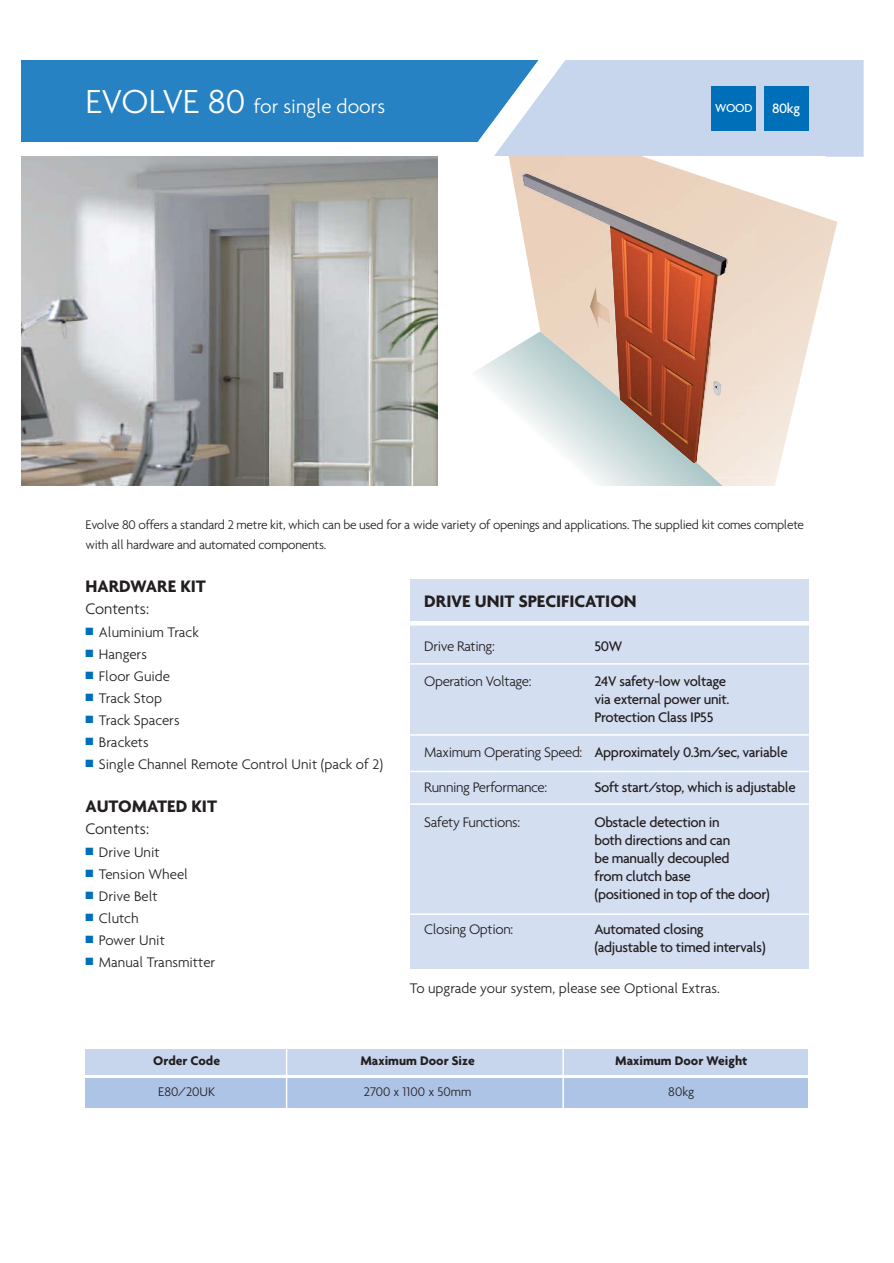
<style>
.page{position:relative;width:894px;height:1263px;background:#fff}
.page>*{position:absolute;margin:0;border:0;box-sizing:border-box;transform-origin:0 0}
.t1{font:300 21px "Agenda";color:#fff}
.t2{font:700 18px "Agenda";color:#231f20}
.t3{font:300 16.5px "Agenda";color:#231f20}
.t4{font:500 15px/18px "Agenda";letter-spacing:-.025em;color:#231f20}
.t5{font:300 15px "Agenda";color:#231f20}
.t6{font:300 15px "Agenda";letter-spacing:-.025em;color:#231f20}
.t7{font:500 14.55px "Agenda";color:#fff}
.t8{font:300 13.5px/19.5px "Agenda";letter-spacing:-.02em;color:#231f20}
.t9{font:700 13.5px "Agenda";color:#231f20}
.t10{font:300 13.5px "Agenda";color:#231f20}
.t11{font:500 12.45px "Agenda";color:#fff}
.s1{font-size:36px}
.s2{color:#006fba}
.s3{font-weight:300}
</style>
<div class="page">
<div style="left:22px;top:47px;width:595px;height:94px;background:#2782c4"></div>
<div style="left:621px;top:60px;width:243px;height:97px;background:#c7d5ed"></div>
<div style="left:711px;top:86px;width:45px;height:45px;background:#006fba"></div>
<div style="left:764px;top:86px;width:44px;height:45px;background:#006fba"></div>
<div style="left:0;top:0;width:893px;height:60px;background:#fff"></div>
<svg style="left:186px;top:60px;width:435px;height:426px"></svg>
<div style="left:456px;top:157px;width:408px;height:328px;background:#fff"></div>
<svg style="left:474px;top:356px;width:26px;height:39px"></svg>
<svg style="left:500px;top:218px;width:337px;height:267px"></svg>
<img style="left:508px;top:157px;width:110px;height:108px">
<img style="left:618px;top:157px;width:69px;height:84px">
<img style="left:687px;top:171px;width:69px;height:94px">
<img style="left:756px;top:194px;width:70px;height:189px">
<img style="left:526px;top:265px;width:92px;height:95px">
<img style="left:710px;top:265px;width:47px;height:212px">
<img style="left:756px;top:383px;width:47px;height:94px">
<img style="left:540px;top:331px;width:184px;height:154px">
<img style="left:590px;top:286px;width:20px;height:44px">
<svg style="left:714px;top:381px;width:7px;height:15px"></svg>
<div style="left:85px;top:1078px;width:723px;height:30px;background:#adc4e6"></div>
<div style="left:85px;top:1048px;width:723px;height:26px;background:#c7d5ed"></div>
<hr style="left:562px;top:1038px;width:2px;height:76px;background:#fff">
<hr style="left:286px;top:1041px;width:1px;height:73px;background:#fff">
<img style="left:22px;top:157px;width:415px;height:328px">
<div style="left:410px;top:579px;width:398px;height:389px;background:#d4def1"></div>
<hr style="left:408px;top:621px;width:402px;height:4px;background:#fff">
<hr style="left:408px;top:663px;width:402px;height:1px;background:#fff">
<hr style="left:408px;top:734px;width:402px;height:1px;background:#fff">
<hr style="left:408px;top:770px;width:402px;height:2px;background:#fff">
<hr style="left:408px;top:803px;width:402px;height:1px;background:#fff">
<hr style="left:408px;top:913px;width:402px;height:2px;background:#fff">
<h1 class="t1" style="left:85px;top:98px;width:301px"><span class="s1">EVOLVE 80</span> for single doors</h1>
<p class="t11" style="left:715px;top:103px;width:39px">WOOD</p>
<p class="t7" style="left:772px;top:103px;width:30px">80kg</p>
<p class="t8" style="left:85px;top:516px;width:720px">Evolve 80 offers a standard 2 metre kit, which can be used for a wide variety of openings and applications. The supplied kit comes complete with all hardware and automated components.</p>
<p class="t2" style="left:85px;top:579px;width:122px">HARDWARE KIT</p>
<p class="t3" style="left:85px;top:602px;width:65px">Contents:</p>
<p class="t5" style="left:85px;top:626px;width:115px"><span class="s2">■</span> Aluminium Track</p>
<p class="t5" style="left:85px;top:648px;width:63px"><span class="s2">■</span> Hangers</p>
<p class="t5" style="left:85px;top:670px;width:86px"><span class="s2">■</span> Floor Guide</p>
<p class="t5" style="left:85px;top:692px;width:78px"><span class="s2">■</span> Track Stop</p>
<p class="t5" style="left:85px;top:714px;width:96px"><span class="s2">■</span> Track Spacers</p>
<p class="t5" style="left:85px;top:736px;width:65px"><span class="s2">■</span> Brackets</p>
<p class="t5" style="left:85px;top:758px;width:299px"><span class="s2">■</span> Single Channel Remote Control Unit (pack of 2)</p>
<p class="t2" style="left:85px;top:798px;width:133px">AUTOMATED KIT</p>
<p class="t3" style="left:85px;top:822px;width:65px">Contents:</p>
<p class="t5" style="left:85px;top:846px;width:76px"><span class="s2">■</span> Drive Unit</p>
<p class="t5" style="left:85px;top:868px;width:104px"><span class="s2">■</span> Tension Wheel</p>
<p class="t5" style="left:85px;top:890px;width:74px"><span class="s2">■</span> Drive Belt</p>
<p class="t5" style="left:85px;top:912px;width:55px"><span class="s2">■</span> Clutch</p>
<p class="t5" style="left:85px;top:934px;width:81px"><span class="s2">■</span> Power Unit</p>
<p class="t5" style="left:85px;top:956px;width:131px"><span class="s2">■</span> Manual Transmitter</p>
<p class="t2" style="left:424px;top:594px;width:214px">DRIVE UNIT SPECIFICATION</p>
<p class="t6" style="left:424px;top:640px;width:72px">Drive Rating:</p>
<p class="t4" style="left:594px;top:638px;width:29px">50W</p>
<p class="t6" style="left:424px;top:675px;width:109px">Operation Voltage:</p>
<p class="t4" style="left:594px;top:673px;width:137px">24V safety-low voltage via external power unit.<br>Protection Class IP55</p>
<p class="t4" style="left:424px;top:744px;width:365px"><span class="s3">Maximum Operating Speed:</span> Approximately 0.3m/sec, variable</p>
<p class="t6" style="left:424px;top:781px;width:124px">Running Performance:</p>
<p class="t4" style="left:594px;top:779px;width:203px">Soft start/stop, which is adjustable</p>
<p class="t6" style="left:424px;top:816px;width:97px">Safety Functions:</p>
<p class="t4" style="left:594px;top:814px;width:177px">Obstacle detection in<br>both directions and can<br>be manually decoupled<br>from clutch base<br>(positioned in top of the door)</p>
<p class="t6" style="left:424px;top:923px;width:90px">Closing Option:</p>
<p class="t4" style="left:594px;top:921px;width:173px">Automated closing (adjustable to timed intervals)</p>
<p class="t5" style="left:410px;top:982px;width:311px">To upgrade your system, please see Optional Extras.</p>
<p class="t9" style="left:153px;top:1055px;width:68px">Order Code</p>
<p class="t9" style="left:360px;top:1055px;width:116px">Maximum Door Size</p>
<p class="t9" style="left:615px;top:1055px;width:134px">Maximum Door Weight</p>
<p class="t8" style="left:158px;top:1082px;width:59px">E80/20UK</p>
<p class="t10" style="left:364px;top:1086px;width:109px">2700 x 1100 x 50mm</p>
<p class="t8" style="left:668px;top:1082px;width:28px">80kg</p>
</div>
